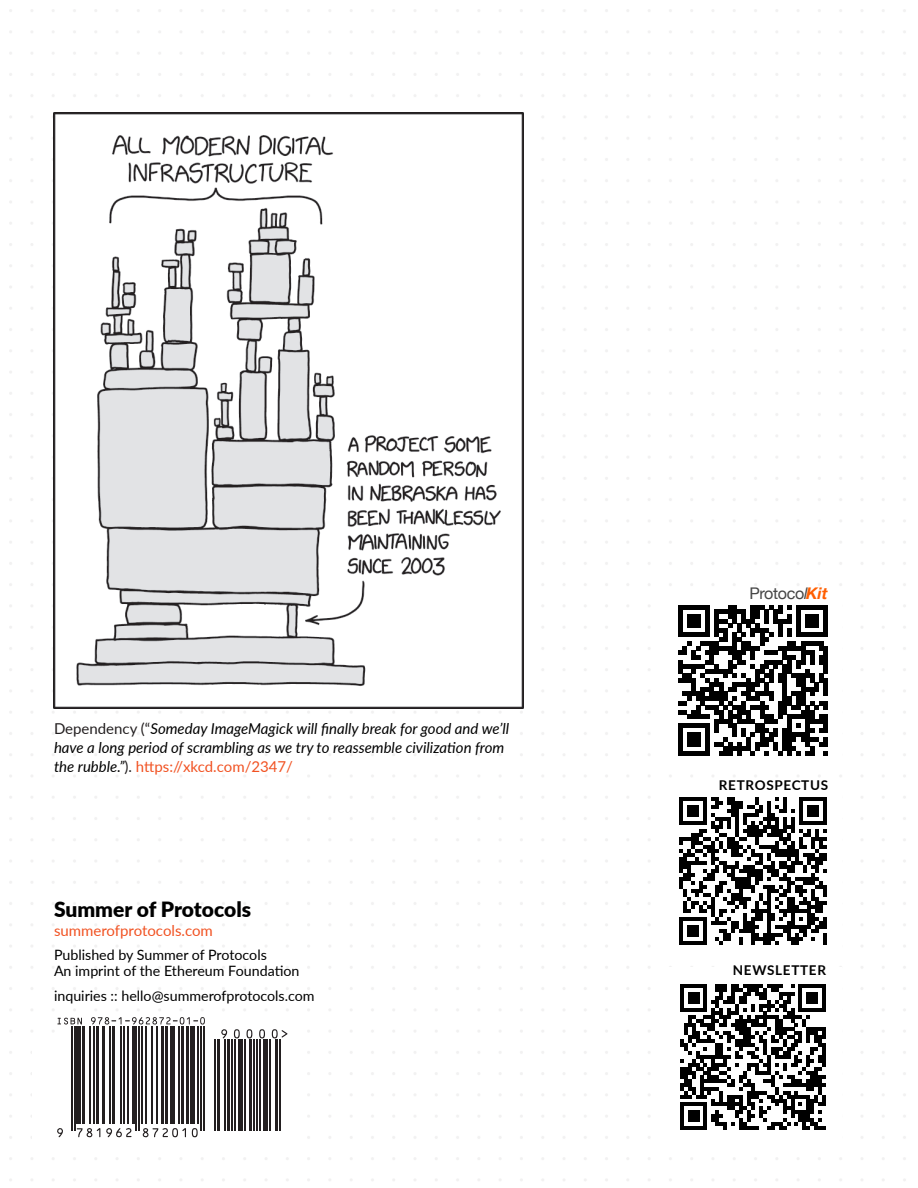
<style>
.page{position:relative;width:918px;height:1188px;background:#fff}
.page>*{position:absolute;margin:0;border:0;box-sizing:border-box;transform-origin:0 0}
.Back_cover_-_SoP{font:900 21px "Lato";letter-spacing:-.005em;color:#000}
.t1{font:16.05px "Helvetica Neue";letter-spacing:-.02em;color:#464646}
.Body_Text_left{font:italic 15px/18.8px "Lato";color:#000}
.Body_Text{font:15px "Lato";color:#f15222}
.Pub_info{font:14.25px "Lato";color:#000}
.Back_cover_-_qr_lable{font:700 13.5px "Lato";letter-spacing:.05em;color:#000}
.s1{font-style:normal;color:#231f20}
.s2{font-style:normal;color:#f15222}
.s3{font-style:italic}
.s4{font-weight:700;font-style:italic;color:#ff5e00}
</style>
<div class="page">
<img style="left:9px;top:9px;width:897px;height:1172px">
<img style="left:54px;top:112px;width:469px;height:596px">
<div style="left:32px;top:1034px;width:207px;height:113px;background:#fff"></div>
<svg style="left:56px;top:1014px;width:234px;height:127px"></svg>
<hr style="left:71px;top:1027px;width:2px;height:104px;background:#231f20">
<hr style="left:74px;top:1027px;width:1px;height:104px;background:#231f20">
<hr style="left:77px;top:1027px;width:4px;height:97px;background:#231f20">
<hr style="left:82px;top:1027px;width:3px;height:97px;background:#231f20">
<hr style="left:90px;top:1027px;width:1px;height:97px;background:#231f20">
<hr style="left:94px;top:1027px;width:1px;height:97px;background:#231f20">
<hr style="left:96px;top:1027px;width:3px;height:97px;background:#231f20">
<hr style="left:102px;top:1027px;width:3px;height:97px;background:#231f20">
<hr style="left:109px;top:1027px;width:2px;height:97px;background:#231f20">
<hr style="left:112px;top:1027px;width:3px;height:97px;background:#231f20">
<hr style="left:120px;top:1027px;width:2px;height:97px;background:#231f20">
<hr style="left:123px;top:1027px;width:2px;height:97px;background:#231f20">
<hr style="left:127px;top:1027px;width:2px;height:97px;background:#231f20">
<hr style="left:132px;top:1027px;width:2px;height:97px;background:#231f20">
<hr style="left:136px;top:1027px;width:1px;height:104px;background:#231f20">
<hr style="left:139px;top:1027px;width:1px;height:104px;background:#231f20">
<hr style="left:141px;top:1027px;width:2px;height:97px;background:#231f20">
<hr style="left:146px;top:1027px;width:1px;height:97px;background:#231f20">
<hr style="left:151px;top:1027px;width:2px;height:97px;background:#231f20">
<hr style="left:157px;top:1027px;width:1px;height:97px;background:#231f20">
<hr style="left:161px;top:1027px;width:3px;height:97px;background:#231f20">
<hr style="left:165px;top:1027px;width:3px;height:97px;background:#231f20">
<hr style="left:171px;top:1027px;width:4px;height:97px;background:#231f20">
<hr style="left:178px;top:1027px;width:1px;height:97px;background:#231f20">
<hr style="left:181px;top:1027px;width:3px;height:97px;background:#231f20">
<hr style="left:186px;top:1027px;width:3px;height:97px;background:#231f20">
<hr style="left:191px;top:1027px;width:4px;height:97px;background:#231f20">
<hr style="left:198px;top:1027px;width:1px;height:97px;background:#231f20">
<hr style="left:200px;top:1027px;width:2px;height:104px;background:#231f20">
<hr style="left:203px;top:1027px;width:2px;height:104px;background:#231f20">
<svg style="left:57px;top:1018px;width:25px;height:7px"></svg>
<svg style="left:91px;top:1017px;width:114px;height:8px"></svg>
<svg style="left:57px;top:1128px;width:6px;height:9px"></svg>
<svg style="left:77px;top:1128px;width:23px;height:9px"></svg>
<svg style="left:106px;top:1128px;width:26px;height:9px"></svg>
<svg style="left:143px;top:1128px;width:43px;height:9px"></svg>
<svg style="left:192px;top:1128px;width:6px;height:9px"></svg>
<hr style="left:214px;top:1039px;width:2px;height:92px;background:#231f20">
<hr style="left:217px;top:1039px;width:2px;height:92px;background:#231f20">
<hr style="left:219px;top:1039px;width:1px;height:92px;background:#231f20">
<hr style="left:224px;top:1039px;width:2px;height:92px;background:#231f20">
<hr style="left:227px;top:1039px;width:3px;height:92px;background:#231f20">
<hr style="left:231px;top:1039px;width:2px;height:92px;background:#231f20">
<hr style="left:234px;top:1039px;width:1px;height:92px;background:#231f20">
<hr style="left:238px;top:1039px;width:4px;height:92px;background:#231f20">
<hr style="left:244px;top:1039px;width:1px;height:92px;background:#231f20">
<hr style="left:249px;top:1039px;width:3px;height:92px;background:#231f20">
<hr style="left:254px;top:1039px;width:1px;height:92px;background:#231f20">
<hr style="left:256px;top:1039px;width:2px;height:92px;background:#231f20">
<hr style="left:259px;top:1039px;width:2px;height:92px;background:#231f20">
<div style="left:263px;top:1039px;width:5px;height:92px;background:#231f20"></div>
<hr style="left:269px;top:1039px;width:1px;height:92px;background:#231f20">
<hr style="left:275px;top:1039px;width:2px;height:92px;background:#231f20">
<hr style="left:279px;top:1039px;width:1px;height:92px;background:#231f20">
<svg style="left:221px;top:1029px;width:6px;height:9px"></svg>
<svg style="left:234px;top:1029px;width:6px;height:9px"></svg>
<svg style="left:247px;top:1029px;width:5px;height:9px"></svg>
<svg style="left:259px;top:1029px;width:6px;height:9px"></svg>
<svg style="left:272px;top:1029px;width:15px;height:9px"></svg>
<div style="left:664px;top:590px;width:178px;height:180px;background:#fff"></div>
<svg style="left:678px;top:605px;width:150px;height:150px"></svg>
<div style="left:664px;top:781px;width:178px;height:180px;background:#fff"></div>
<svg style="left:679px;top:797px;width:148px;height:148px"></svg>
<div style="left:664px;top:968px;width:178px;height:178px;background:#fff"></div>
<svg style="left:680px;top:984px;width:146px;height:146px"></svg>
<p class="Body_Text_left" style="left:54px;top:719px;width:457px"><span class="s1">Dependency (“</span>Someday ImageMagick will finally break for good and we’ll have a long period of scrambling as we try to reassemble civilization from the rubble.”<span class="s1">).</span> <span class="s2">https://xkcd.com/2347/</span></p>
<p class="Back_cover_-_SoP" style="left:54px;top:893px;width:199px">Summer of Protocols</p>
<p class="Body_Text" style="left:54px;top:919px;width:160px">summerofprotocols.com</p>
<p class="Pub_info" style="left:54px;top:945px;width:214px">Published by Summer of Protocols</p>
<p class="Pub_info" style="left:54px;top:961px;width:247px">An imprint of the Ethereum Foundation</p>
<p class="Pub_info" style="left:54px;top:985px;width:262px">inquiries :: hello@summerofprotocols.com</p>
<p class="t1" style="left:750px;top:582px;width:80px">Protoco<span class="s3">l</span><span class="s4">Kit</span></p>
<p class="Back_cover_-_qr_lable" style="left:719px;top:775px;width:111px">RETROSPECTUS</p>
<p class="Back_cover_-_qr_lable" style="left:733px;top:960px;width:95px">NEWSLETTER</p>
</div>
